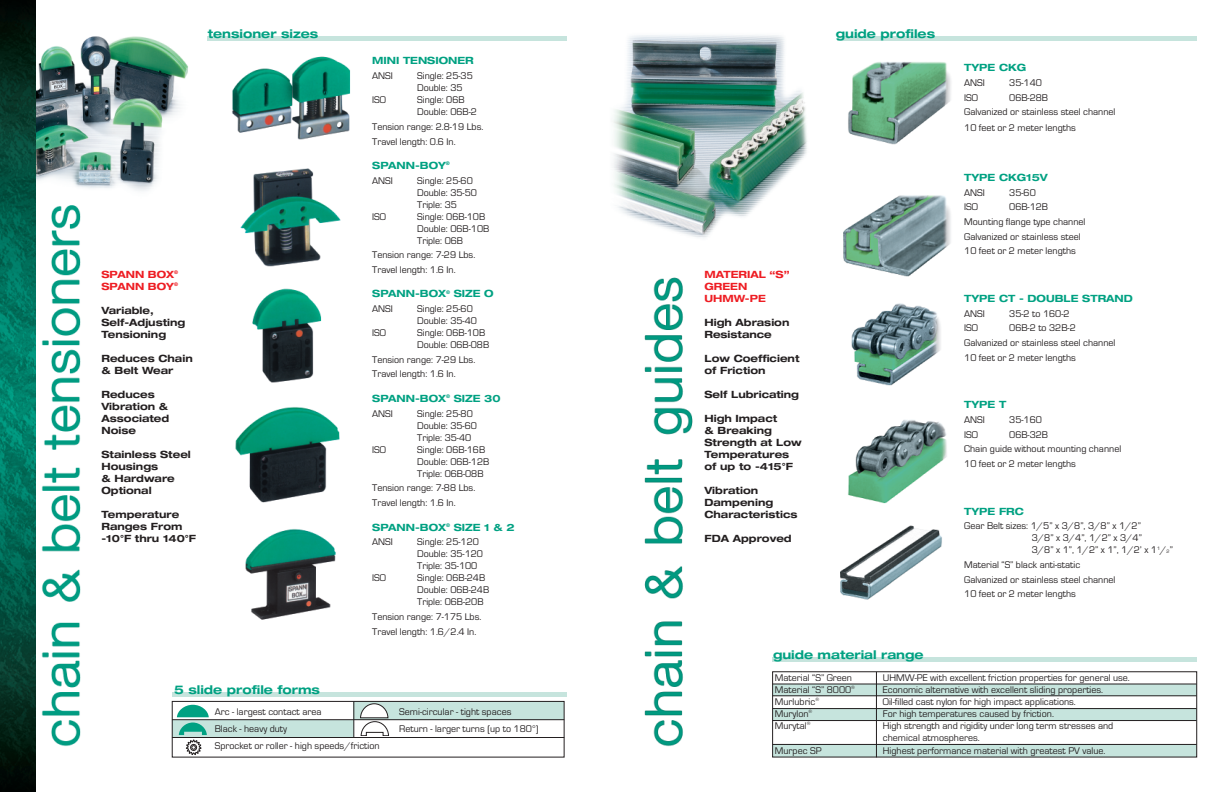
<style>
.page{position:relative;width:1224px;height:792px;background:#fff}
.page>*{position:absolute;margin:0;border:0;box-sizing:border-box;transform-origin:0 0}
.t1{font:700 expanded 12px "Helvetica Neue";color:#00a182}
.t2{font:10px/12px "Eurostile";color:#231f20}
.t3{font:700 expanded 10px/12px "Helvetica Neue";color:#231f20}
.t4{font:700 expanded 10px "Helvetica Neue";color:#00a182}
.t5{font:700 expanded 10px/12px "Helvetica Neue";color:#ee1d23}
.s1{font-size:5px}
</style>
<div class="page">
<img style="left:613px;top:35px;width:211px;height:723px">
<img style="left:36px;top:36px;width:159px;height:722px">
<div style="left:172px;top:720px;width:182px;height:17px;background:#c6e4dd"></div>
<div style="left:354px;top:701px;width:210px;height:19px;background:#c6e4dd"></div>
<div style="left:773px;top:684px;width:424px;height:12px;background:#c6e4dd"></div>
<div style="left:773px;top:745px;width:424px;height:12px;background:#c6e4dd"></div>
<div style="left:773px;top:709px;width:424px;height:12px;background:#c6e4dd"></div>
<div style="left:172px;top:692px;width:395px;height:5px;background:#c6e4dd"></div>
<div style="left:837px;top:36px;width:360px;height:5px;background:#c6e4dd"></div>
<div style="left:772px;top:657px;width:425px;height:5px;background:#c6e4dd"></div>
<img style="left:232px;top:56px;width:119px;height:564px">
<img style="left:843px;top:195px;width:108px;height:82px">
<img style="left:851px;top:303px;width:90px;height:83px">
<img style="left:848px;top:420px;width:99px;height:84px">
<img style="left:840px;top:525px;width:102px;height:75px">
<img style="left:848px;top:62px;width:103px;height:83px">
<hr style="left:772px;top:684px;width:425px;height:1px;background:#231f20">
<hr style="left:772px;top:696px;width:425px;height:1px;background:#231f20">
<hr style="left:772px;top:708px;width:425px;height:1px;background:#231f20">
<hr style="left:772px;top:720px;width:425px;height:1px;background:#231f20">
<hr style="left:772px;top:744px;width:425px;height:1px;background:#231f20">
<hr style="left:876px;top:672px;width:1px;height:85px;background:#231f20">
<div style="left:172px;top:701px;width:392px;height:56px;border:1px solid #231f20"></div>
<hr style="left:172px;top:719px;width:392px;height:1px;background:#231f20">
<hr style="left:172px;top:737px;width:392px;height:1px;background:#231f20">
<hr style="left:354px;top:701px;width:1px;height:37px;background:#231f20">
<img style="left:0;top:0;width:36px;height:792px">
<svg style="left:177px;top:705px;width:32px;height:12px"></svg>
<svg style="left:179px;top:723px;width:28px;height:32px"></svg>
<svg style="left:360px;top:703px;width:29px;height:33px"></svg>
<div style="left:207px;top:36px;width:360px;height:5px;background:#c6e4dd"></div>
<p class="t1" style="left:208px;top:29px;width:112px">tensioner sizes</p>
<p class="t5" style="left:101px;top:269px;width:78px">SPANN BOX<sup>®<br></sup>SPANN BOY<sup>®</sup></p>
<p class="t3" style="left:101px;top:305px;width:85px">Variable,<br>Self-Adjusting<br>Tensioning</p>
<p class="t3" style="left:101px;top:353px;width:93px">Reduces Chain &amp; Belt Wear</p>
<p class="t3" style="left:101px;top:389px;width:69px">Reduces<br>Vibration &amp;<br>Associated<br>Noise</p>
<p class="t3" style="left:101px;top:449px;width:91px">Stainless Steel<br>Housings<br>&amp; Hardware<br>Optional</p>
<p class="t3" style="left:101px;top:509px;width:96px">Temperature<br>Ranges From -10°F thru 140°F</p>
<p class="t1" style="left:174px;top:685px;width:147px">5 slide profile forms</p>
<p class="t4" style="left:372px;top:57px;width:103px">MINI TENSIONER</p>
<p class="t2" style="left:372px;top:69px;width:22px">ANSI</p>
<p class="t2" style="left:417px;top:69px;width:57px">Single: 25-35<br>Double: 35</p>
<p class="t2" style="left:372px;top:93px;width:15px">ISO</p>
<p class="t2" style="left:417px;top:93px;width:61px">Single: 06B<br>Double: 06B-2</p>
<p class="t2" style="left:372px;top:118px;width:113px;line-height:15.3px">Tension range: 2.8-19 Lbs.<br>Travel length: 0.6 In.</p>
<p class="t4" style="left:372px;top:162px;width:79px">SPANN-BOY<sup>®</sup></p>
<p class="t2" style="left:372px;top:174px;width:22px">ANSI</p>
<p class="t2" style="left:417px;top:174px;width:61px">Single: 25-60<br>Double: 35-50<br>Triple: 35</p>
<p class="t2" style="left:372px;top:210px;width:15px">ISO</p>
<p class="t2" style="left:417px;top:210px;width:74px">Single: 06B-10B<br>Double: 06B-10B<br>Triple: 06B</p>
<p class="t2" style="left:372px;top:247px;width:105px;line-height:14.7px">Tension range: 7-29 Lbs.<br>Travel length: 1.6 In.</p>
<p class="t4" style="left:372px;top:290px;width:123px">SPANN-BOX<sup>®</sup> SIZE O</p>
<p class="t2" style="left:372px;top:303px;width:22px">ANSI</p>
<p class="t2" style="left:417px;top:303px;width:61px">Single: 25-60<br>Double: 35-40</p>
<p class="t2" style="left:372px;top:327px;width:15px">ISO</p>
<p class="t2" style="left:417px;top:327px;width:74px">Single: 06B-10B<br>Double: 06B-08B</p>
<p class="t2" style="left:372px;top:352px;width:105px;line-height:14.7px">Tension range: 7-29 Lbs.<br>Travel length: 1.6 In.</p>
<p class="t4" style="left:372px;top:395px;width:130px">SPANN-BOX<sup>®</sup> SIZE 30</p>
<p class="t2" style="left:372px;top:407px;width:22px">ANSI</p>
<p class="t2" style="left:417px;top:407px;width:61px">Single: 25-80<br>Double: 35-60<br>Triple: 35-40</p>
<p class="t2" style="left:372px;top:443px;width:15px">ISO</p>
<p class="t2" style="left:417px;top:443px;width:74px">Single: 06B-16B<br>Double: 06B-12B<br>Triple: 06B-08B</p>
<p class="t2" style="left:372px;top:481px;width:105px;line-height:14.7px">Tension range: 7-88 Lbs.<br>Travel length: 1.6 In.</p>
<p class="t4" style="left:372px;top:524px;width:144px">SPANN-BOX<sup>®</sup> SIZE 1 &amp; 2</p>
<p class="t2" style="left:372px;top:536px;width:22px">ANSI</p>
<p class="t2" style="left:417px;top:536px;width:67px">Single: 25-120<br>Double: 35-120<br>Triple: 35-100</p>
<p class="t2" style="left:372px;top:572px;width:15px">ISO</p>
<p class="t2" style="left:417px;top:572px;width:74px">Single: 06B-24B<br>Double: 06B-24B<br>Triple: 06B-20B</p>
<p class="t2" style="left:372px;top:609px;width:111px;line-height:14.7px">Tension range: 7-175 Lbs.<br>Travel length: 1.6/2.4 In.</p>
<p class="t2" style="left:215px;top:705px;width:108px">Arc - largest contact area</p>
<p class="t2" style="left:399px;top:705px;width:114px">Semi-circular - tight spaces</p>
<p class="t2" style="left:215px;top:722px;width:74px">Black - heavy duty</p>
<p class="t2" style="left:399px;top:722px;width:141px">Return - larger turns (up to 180°)</p>
<p class="t2" style="left:215px;top:739px;width:166px">Sprocket or roller - high speeds/friction</p>
<p class="t5" style="left:704px;top:269px;width:87px">MATERIAL “S”<br>GREEN<br>UHMW-PE</p>
<p class="t3" style="left:704px;top:317px;width:87px">High Abrasion<br>Resistance</p>
<p class="t3" style="left:704px;top:353px;width:96px">Low Coefficient of Friction</p>
<p class="t3" style="left:704px;top:389px;width:96px">Self Lubricating</p>
<p class="t3" style="left:704px;top:413px;width:99px">High Impact<br>&amp; Breaking<br>Strength at Low<br>Temperatures of up to -415°F</p>
<p class="t3" style="left:704px;top:485px;width:94px">Vibration<br>Dampening<br>Characteristics</p>
<p class="t3" style="left:704px;top:533px;width:89px">FDA Approved</p>
<p class="t1" style="left:836px;top:29px;width:101px">guide profiles</p>
<p class="t4" style="left:964px;top:64px;width:64px">TYPE CKG</p>
<p class="t2" style="left:964px;top:76px;width:22px">ANSI</p>
<p class="t2" style="left:1009px;top:76px;width:34px">35-140</p>
<p class="t2" style="left:964px;top:91px;width:15px">ISO</p>
<p class="t2" style="left:964px;top:90px;width:153px;line-height:15px;text-indent:45px">06B-28B<br>Galvanized or stainless steel channel<br>10 feet or 2 meter lengths</p>
<p class="t4" style="left:964px;top:174px;width:85px">TYPE CKG15V</p>
<p class="t2" style="left:964px;top:186px;width:22px">ANSI</p>
<p class="t2" style="left:1009px;top:186px;width:28px">35-60</p>
<p class="t2" style="left:964px;top:201px;width:15px">ISO</p>
<p class="t2" style="left:964px;top:199px;width:123px;line-height:14.7px;text-indent:45px">06B-12B<br>Mounting flange type channel<br>Galvanized or stainless steel<br>10 feet or 2 meter lengths</p>
<p class="t4" style="left:964px;top:295px;width:170px">TYPE CT - DOUBLE STRAND</p>
<p class="t2" style="left:964px;top:307px;width:22px">ANSI</p>
<p class="t2" style="left:1009px;top:307px;width:62px">35-2 to 160-2</p>
<p class="t2" style="left:964px;top:322px;width:15px">ISO</p>
<p class="t2" style="left:964px;top:321px;width:153px;line-height:14.7px;text-indent:45px">06B-2 to 32B-2<br>Galvanized or stainless steel channel<br>10 feet or 2 meter lengths</p>
<p class="t4" style="left:964px;top:401px;width:44px">TYPE T</p>
<p class="t2" style="left:964px;top:414px;width:22px">ANSI</p>
<p class="t2" style="left:1009px;top:414px;width:34px">35-160</p>
<p class="t2" style="left:964px;top:428px;width:15px">ISO</p>
<p class="t2" style="left:964px;top:427px;width:159px;line-height:14.7px;text-indent:45px">06B-32B<br>Chain guide without mounting channel<br>10 feet or 2 meter lengths</p>
<p class="t4" style="left:964px;top:508px;width:61px">TYPE FRC</p>
<p class="t2" style="left:1032px;top:520px;width:143px;text-indent:-67px">Gear Belt sizes: 1/5” x 3/8”, 3/8” x 1/2”<br>3/8” x 3/4”, 1/2” x 3/4”<br>3/8” x 1”, 1/2” x 1”, 1/2’ x 1<sup>1</sup>/<span class="s1">2</span>”</p>
<p class="t2" style="left:964px;top:557px;width:153px;line-height:14.7px">Material “S” black anti-static<br>Galvanized or stainless steel channel<br>10 feet or 2 meter lengths</p>
<p class="t1" style="left:773px;top:650px;width:152px">guide material range</p>
<p class="t2" style="left:775px;top:671px;width:79px">Material “S” Green</p>
<p class="t2" style="left:883px;top:671px;width:248px">UHMW-PE with excellent friction properties for general use.</p>
<p class="t2" style="left:775px;top:683px;width:82px">Material “S” 8000<sup>®</sup></p>
<p class="t2" style="left:883px;top:683px;width:222px">Economic alternative with excellent sliding properties.</p>
<p class="t2" style="left:775px;top:695px;width:46px">Murlubric<sup>®</sup></p>
<p class="t2" style="left:883px;top:695px;width:194px">Oil-filled cast nylon for high impact applications.</p>
<p class="t2" style="left:775px;top:707px;width:39px">Murylon<sup>®</sup></p>
<p class="t2" style="left:883px;top:707px;width:173px">For high temperatures caused by friction.</p>
<p class="t2" style="left:775px;top:719px;width:37px">Murytal<sup>®</sup></p>
<p class="t2" style="left:883px;top:719px;width:232px">High strength and rigidity under long term stresses and chemical atmospheres.</p>
<p class="t2" style="left:775px;top:744px;width:48px">Murpec SP</p>
<p class="t2" style="left:883px;top:744px;width:224px">Highest performance material with greatest PV value.</p>
</div>
